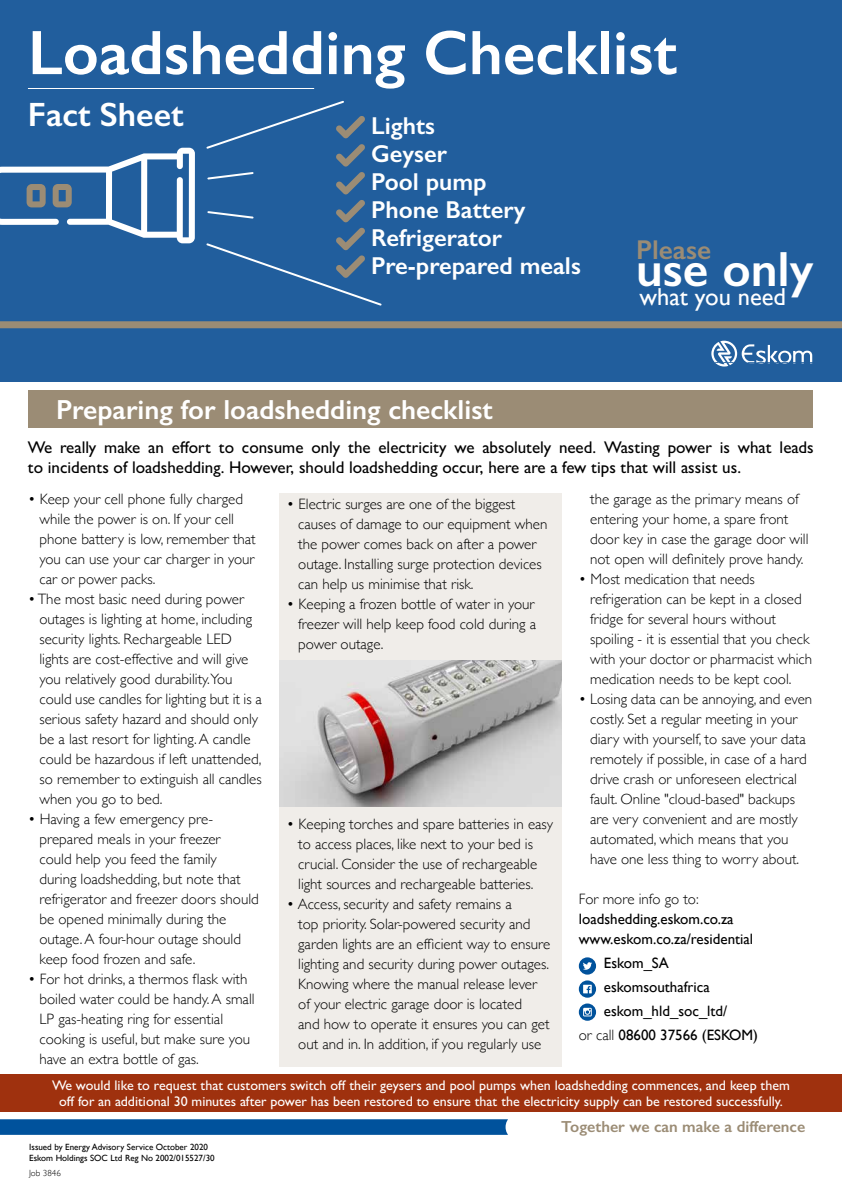
<style>
.page{position:relative;width:842px;height:1191px;background:#fff}
.page>*{position:absolute;margin:0;border:0;box-sizing:border-box;transform-origin:0 0}
.t1{font:600 63px "Gill Sans";color:#fff}
.t2{font:600 49.6px "Gill Sans";color:#fff}
.t3{font:600 33.8px "Gill Sans";color:#fff}
.t4{font:600 27.7px "Gill Sans";color:#fff}
.t5{font:600 27.3px "Gill Sans";color:#9b8c75}
.t6{font:24.6px "Gill Sans";color:#fff}
.t7{font:600 24.5px/28.1px "Gill Sans";color:#fff}
.t8{font:500 17px/20px "Gill Sans";color:#000}
.t9{font:600 16px "Gill Sans";color:#9b8c75}
.t10{font:300 15px/20px "Gill Sans";color:#000}
.t11{font:15px/20px "Gill Sans";color:#000}
.t12{font:500 14px/16px "Gill Sans";color:#fff;text-align:center}
.t13{font:9px/10.8px "Gill Sans";color:#000}
.t14{font:300 9px "Gill Sans";color:#000}
.s1{font-weight:300}
</style>
<div class="page">
<div style="left:0;top:0;width:842px;height:381px;background:#215e9d"></div>
<div style="left:279px;top:494px;width:283px;height:572px;background:#f0ede9"></div>
<div style="left:29px;top:390px;width:784px;height:37px;background:#9b8c75"></div>
<svg style="left:579px;top:1003px;width:17px;height:17px"></svg>
<svg style="left:583px;top:1007px;width:9px;height:9px"></svg>
<svg style="left:579px;top:980px;width:17px;height:17px"></svg>
<svg style="left:583px;top:984px;width:9px;height:9px"></svg>
<div style="left:579px;top:957px;width:17px;height:17px;background:#00529c;border-radius:50%"></div>
<svg style="left:583px;top:962px;width:9px;height:7px"></svg>
<hr style="left:28px;top:88px;width:286px;height:1px;background:#fff">
<div style="left:0;top:321px;width:842px;height:7px;background:#9b8c75"></div>
<svg style="left:711px;top:341px;width:101px;height:25px"></svg>
<svg style="left:0;top:1119px;width:508px;height:15px"></svg>
<svg style="left:0;top:148px;width:195px;height:95px"></svg>
<svg style="left:206px;top:100px;width:159px;height:94px"></svg>
<svg style="left:206px;top:200px;width:176px;height:106px"></svg>
<img style="left:279px;top:661px;width:282px;height:145px">
<div style="left:0;top:1074px;width:842px;height:37px;background:#9f310e"></div>
<h1 class="t1" style="left:28px;top:15px;width:650px">Loadshedding Checklist</h1>
<h3 class="t3" style="left:28px;top:94px;width:157px">Fact Sheet</h3>
<h3 class="t7" style="left:371px;top:111px;width:211px">Lights<br>Geyser<br>Pool pump<br>Phone Battery<br>Refrigerator<br>Pre-prepared meals</h3>
<h3 class="t4" style="left:56px;top:393px;width:438px">Preparing for loadshedding checklist</h3>
<h3 class="t5" style="left:636px;top:234px;width:77px">Please</h3>
<h3 class="t6" style="left:639px;top:282px;width:148px">what you need</h3>
<h2 class="t2" style="left:636px;top:239px;width:179px">use only</h2>
<p class="t8" style="left:28px;top:437px;width:787px">We really make an effort to consume only the electricity we absolutely need. Wasting power is what leads to incidents of loadshedding. However, should loadshedding occur, here are a few tips that will assist us.</p>
<p class="t10" style="left:39px;top:488px;width:218px;text-indent:-11px">• Keep your cell phone fully charged while the power is on. If your cell phone battery is low, remember that you can use your car charger in your car or power packs.</p>
<p class="t10" style="left:39px;top:588px;width:224px;text-indent:-11px">• The most basic need during power outages is lighting at home, including security lights. Rechargeable LED lights are cost-effective and will give you relatively good durability.You could use candles for lighting but it is a serious safety hazard and should only be a last resort for lighting. A candle could be hazardous if left unattended, so remember to extinguish all candles when you go to bed.</p>
<p class="t10" style="left:39px;top:808px;width:221px;text-indent:-11px">• Having a few emergency pre&shy;prepared meals in your freezer<br>could help you feed the family<br>during loadshedding, but note that refrigerator and freezer doors should be opened minimally during the outage. A four-hour outage should keep food frozen and safe.</p>
<p class="t10" style="left:39px;top:968px;width:217px;text-indent:-11px">• For hot drinks, a thermos flask with boiled water could be handy. A small LP gas-heating ring for essential cooking is useful, but make sure you have an extra bottle of gas.</p>
<p class="t10" style="left:298px;top:494px;width:251px;text-indent:-11px">• Electric surges are one of the biggest causes of damage to our equipment when the power comes back on after a power outage. Installing surge protection devices can help us minimise that risk.</p>
<p class="t10" style="left:298px;top:594px;width:239px;text-align:justify;text-indent:-11px">• Keeping a frozen bottle of water in your freezer will help keep food cold during a power outage.</p>
<p class="t10" style="left:287px;top:814px;width:268px;text-align:center">• Keeping torches and spare batteries in easy to access places, like next to your bed is crucial. Consider the use of rechargeable light sources and rechargeable batteries.</p>
<p class="t10" style="left:298px;top:894px;width:253px;text-indent:-11px">• Access, security and safety remains a<br>top priority. Solar-powered security and garden lights are an efficient way to ensure lighting and security during power outages.<br>Knowing where the manual release lever of your electric garage door is located<br>and how to operate it ensures you can get out and in. In addition, if you regularly use</p>
<p class="t10" style="left:590px;top:488px;width:220px">the garage as the primary means of entering your home, a spare front door key in case the garage door will not open will definitely prove handy.</p>
<p class="t10" style="left:590px;top:568px;width:224px;text-indent:-11px">• Most medication that needs refrigeration can be kept in a closed fridge for several hours without spoiling - it is essential that you check with your doctor or pharmacist which medication needs to be kept cool.</p>
<p class="t10" style="left:590px;top:688px;width:224px;text-indent:-11px">• Losing data can be annoying, and even costly. Set a regular meeting in your diary with yourself, to save your data remotely if possible, in case of a hard drive crash or unforeseen electrical fault. Online "cloud-based" backups are very convenient and are mostly automated, which means that you have one less thing to worry about.</p>
<p class="t10" style="left:579px;top:888px;width:121px">For more info go to:</p>
<p class="t11" style="left:579px;top:909px;width:176px">loadshedding.eskom.co.za www.eskom.co.za/residential</p>
<p class="t11" style="left:604px;top:953px;width:67px">Eskom_SA</p>
<p class="t11" style="left:604px;top:977px;width:107px">eskomsouthafrica</p>
<p class="t11" style="left:604px;top:1001px;width:125px">eskom_hld_soc_ltd/</p>
<p class="t11" style="left:579px;top:1025px;width:181px"><span class="s1">or call</span> 08600 37566 (ESKOM)</p>
<p class="t12" style="left:52px;top:1077px;width:739px">We would like to request that customers switch off their geysers and pool pumps when loadshedding commences, and keep them off for an additional 30 minutes after power has been restored to ensure that the electricity supply can be restored successfully.</p>
<p class="t13" style="left:29px;top:1142px;width:187px">Issued by Energy Advisory Service October 2020<br>Eskom Holdings SOC Ltd Reg No 2002/015527/30</p>
<p class="t14" style="left:29px;top:1165px;width:33px">Job 3846</p>
<p class="t9" style="left:561px;top:1116px;width:245px">Together we can make a difference</p>
</div>
